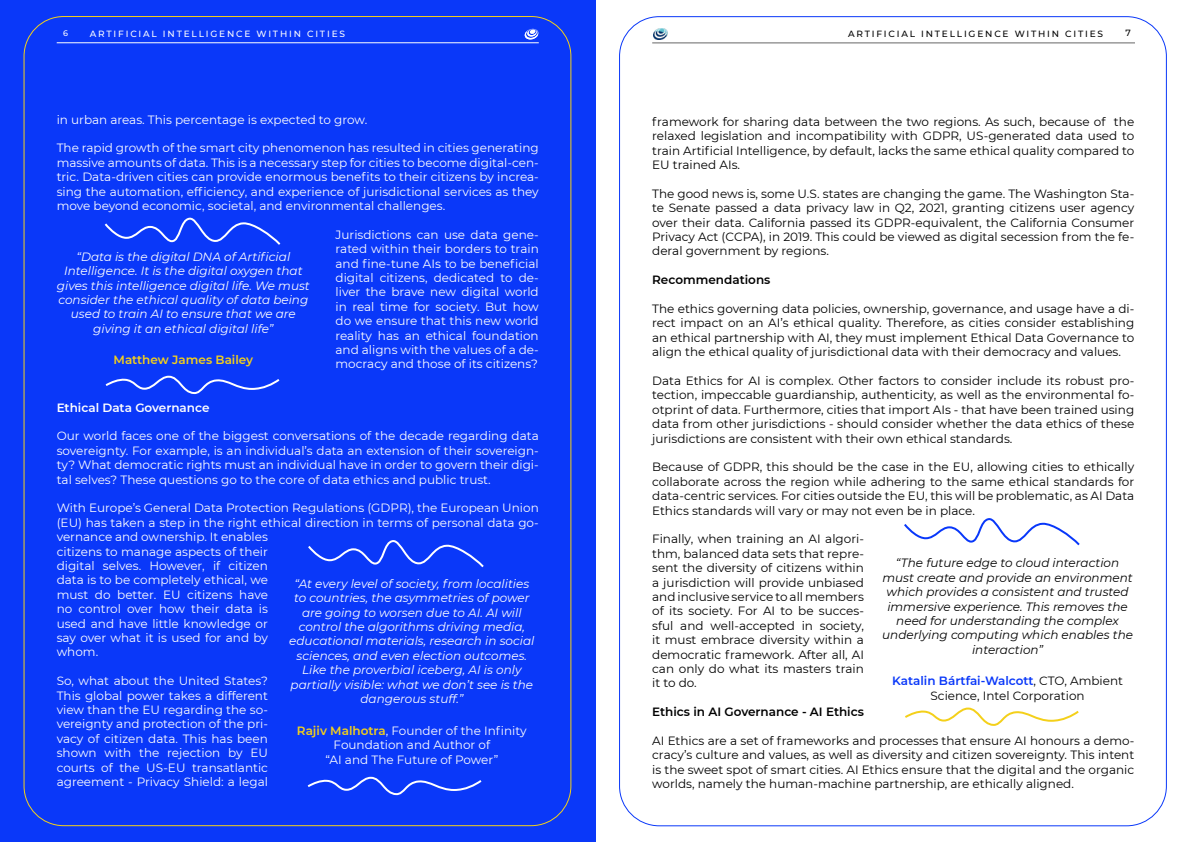
<style>
.page{position:relative;width:1191px;height:842px;background:#fff}
.page>*{position:absolute;margin:0;border:0;box-sizing:border-box;transform-origin:0 0}
.t1{font:12px/14.4px "Montserrat";color:#000;text-align:justify}
.t2{font:12px/14.4px "Montserrat";color:#fff;text-align:justify}
.t3{font:italic 12px/14.4px "Montserrat";color:#fff;text-align:center}
.t4{font:italic 12px/14.4px "Montserrat";color:#000;text-align:center}
.t5{font:600 12px "Montserrat";color:#000}
.t6{font:600 12px "Montserrat";color:#fff}
.t7{font:600 12px "Montserrat";color:#f4d01a}
.t8{font:500 9px "Montserrat";letter-spacing:.2em;color:#000}
.t9{font:500 9px "Montserrat";letter-spacing:.2em;color:#fff}
.t10{font:500 8px "Montserrat";color:#fff}
.s1{font-weight:600;color:#f4d01a}
.s2{font-weight:600;color:#0a38f9}
</style>
<div class="page">
<hr style="left:652px;top:43px;width:483px;height:1px;background:#666667">
<img style="left:653px;top:29px;width:14px;height:10px">
<div style="left:0;top:0;width:595px;height:842px;background:#0a38f9"></div>
<hr style="left:57px;top:43px;width:482px;height:1px;background:#fff">
<svg style="left:525px;top:29px;width:13px;height:10px"></svg>
<svg style="left:104px;top:217px;width:177px;height:28px"></svg>
<svg style="left:105px;top:375px;width:175px;height:20px"></svg>
<svg style="left:308px;top:540px;width:176px;height:28px"></svg>
<svg style="left:307px;top:776px;width:175px;height:20px"></svg>
<svg style="left:904px;top:518px;width:176px;height:28px"></svg>
<svg style="left:905px;top:707px;width:174px;height:19px"></svg>
<p class="t10" style="left:63px;top:28px;width:6px">6</p>
<p class="t9" style="left:90px;top:28px;width:257px">ARTIFICIAL INTELLIGENCE WITHIN CITIES</p>
<p class="t8" style="left:848px;top:28px;width:257px">ARTIFICIAL INTELLIGENCE WITHIN CITIES</p>
<p class="t8" style="left:1125px;top:27px;width:7px">7</p>
<p class="t2" style="left:57px;top:112px;width:312px">in urban areas. This percentage is expected to grow.</p>
<p class="t2" style="left:57px;top:140px;width:483px">The rapid growth of the smart city phenomenon has resulted in cities generating massive amounts of data. This is a necessary step for cities to become digital-cen&shy;tric. Data-driven cities can provide enormous benefits to their citizens by increa&shy;sing the automation, efficiency, and experience of jurisdictional services as they move beyond economic, societal, and environmental challenges.</p>
<p class="t2" style="left:335px;top:227px;width:205px">Jurisdictions can use data gene&shy;rated within their borders to train and fine-tune AIs to be beneficial digital citizens, dedicated to de&shy;liver the brave new digital world in real time for society. But how do we ensure that this new world reality has an ethical foundation and aligns with the values of a de&shy;mocracy and those of its citizens?</p>
<p class="t6" style="left:57px;top:399px;width:154px">Ethical Data Governance</p>
<p class="t2" style="left:57px;top:428px;width:483px">Our world faces one of the biggest conversations of the decade regarding data sovereignty. For example, is an individual’s data an extension of their sovereign&shy;ty? What democratic rights must an individual have in order to govern their digi&shy;tal selves? These questions go to the core of data ethics and public trust.</p>
<p class="t2" style="left:57px;top:500px;width:483px;text-align:left">With Europe’s General Data Protection Regulations (GDPR), the European Union (EU) has taken a step in the right ethical direction in terms of personal data go&shy;vernance and ownership. It enables<br>citizens to manage aspects of their<br>digital selves. However, if citizen<br>data is to be completely ethical, we<br>must do better. EU citizens have<br>no control over how their data is<br>used and have little knowledge or<br>say over what it is used for and by<br>whom.</p>
<p class="t2" style="left:57px;top:673px;width:213px">So, what about the United States?<br>This global power takes a different view than the EU regarding the so&shy;vereignty and protection of the pri&shy;vacy of citizen data. This has been shown with the rejection by EU courts of the US-EU transatlantic agreement - Privacy Shield: a legal</p>
<p class="t3" style="left:57px;top:249px;width:254px">“Data is the digital DNA of Artificial Intelligence. It is the digital oxygen that gives this intelligence digital life. We must consider the ethical quality of data being used to train AI to ensure that we are giving it an ethical digital life”</p>
<p class="t7" style="left:113px;top:352px;width:141px">Matthew James Bailey</p>
<p class="t3" style="left:289px;top:576px;width:247px">“At every level of society, from localities to countries, the asymmetries of power are going to worsen due to AI. AI will control the algorithms driving media, educational materials, research in social sciences, and even election outcomes.<br>Like the proverbial iceberg, AI is only partially visible: what we don’t see is the dangerous stuff.”</p>
<p class="t2" style="left:297px;top:723px;width:231px;text-align:center"><span class="s1">Rajiv Malhotra</span>, Founder of the Infinity<br>Foundation and Author of</p>
<p class="t2" style="left:325px;top:752px;width:174px">“AI and The Future of Power”</p>
<p class="t1" style="left:652px;top:114px;width:483px">framework for sharing data between the two regions. As such, because of the relaxed legislation and incompatibility with GDPR, US-generated data used to train Artificial Intelligence, by default, lacks the same ethical quality compared to EU trained AIs.</p>
<p class="t1" style="left:652px;top:186px;width:483px">The good news is, some U.S. states are changing the game. The Washington Sta&shy;te Senate passed a data privacy law in Q2, 2021, granting citizens user agency over their data. California passed its GDPR-equivalent, the California Consumer Privacy Act (CCPA), in 2019. This could be viewed as digital secession from the fe&shy;deral government by regions.</p>
<p class="t5" style="left:652px;top:271px;width:120px">Recommendations</p>
<p class="t1" style="left:652px;top:301px;width:483px">The ethics governing data policies, ownership, governance, and usage have a di&shy;rect impact on an AI’s ethical quality. Therefore, as cities consider establishing an ethical partnership with AI, they must implement Ethical Data Governance to align the ethical quality of jurisdictional data with their democracy and values.</p>
<p class="t1" style="left:652px;top:373px;width:483px">Data Ethics for AI is complex. Other factors to consider include its robust pro&shy;tection, impeccable guardianship, authenticity, as well as the environmental fo&shy;otprint of data. Furthermore, cities that import AIs - that have been trained using data from other jurisdictions - should consider whether the data ethics of these jurisdictions are consistent with their own ethical standards.</p>
<p class="t1" style="left:652px;top:459px;width:483px">Because of GDPR, this should be the case in the EU, allowing cities to ethically collaborate across the region while adhering to the same ethical standards for data-centric services. For cities outside the EU, this will be problematic, as AI Data Ethics standards will vary or may not even be in place.</p>
<p class="t1" style="left:652px;top:531px;width:213px">Finally, when training an AI algori&shy;thm, balanced data sets that repre&shy;sent the diversity of citizens within a jurisdiction will provide unbiased and inclusive service to all members of its society. For AI to be succes&shy;sful and well-accepted in society, it must embrace diversity within a democratic framework. After all, AI can only do what its masters train it to do.</p>
<p class="t5" style="left:652px;top:703px;width:213px">Ethics in AI Governance - AI Ethics</p>
<p class="t1" style="left:652px;top:733px;width:483px">AI Ethics are a set of frameworks and processes that ensure AI honours a demo&shy;cracy’s culture and values, as well as diversity and citizen sovereignty. This intent is the sweet spot of smart cities. AI Ethics ensure that the digital and the organic worlds, namely the human-machine partnership, are ethically aligned.</p>
<p class="t4" style="left:882px;top:555px;width:252px">“The future edge to cloud interaction must create and provide an environment which provides a consistent and trusted immersive experience. This removes the need for understanding the complex underlying computing which enables the interaction”</p>
<p class="t1" style="left:892px;top:673px;width:232px;text-align:center"><span class="s2">Katalin Bártfai-Walcott</span>, CTO, Ambient<br>Science, Intel Corporation</p>
</div>
